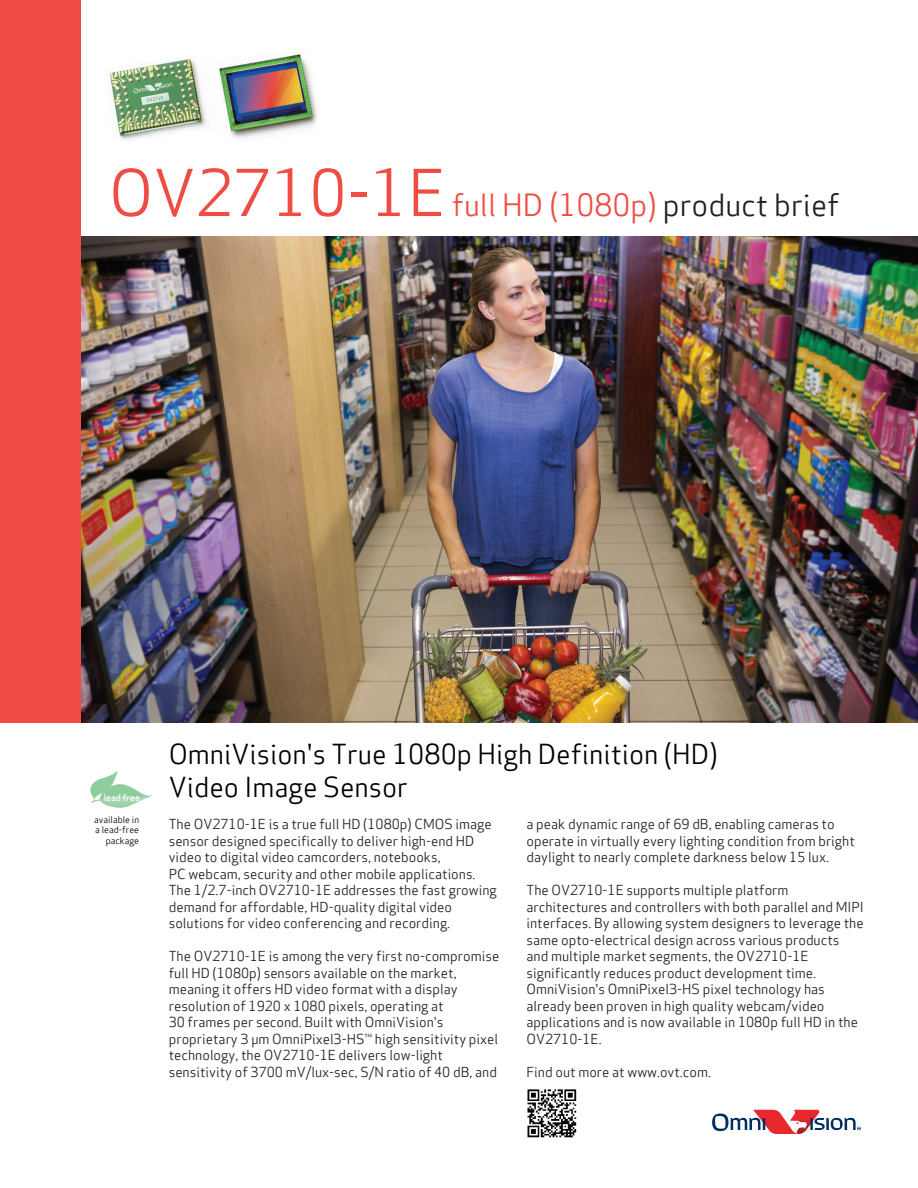
<style>
.page{position:relative;width:918px;height:1188px;background:#fff}
.page>*{position:absolute;margin:0;border:0;box-sizing:border-box;transform-origin:0 0}
.t1{font:30px "Apex Sans Book T";color:#ef4d44}
.t2{font:27px/32.2px "Apex Sans Book T";color:#000}
.t3{font:13.5px/16.5px "Apex Sans Book T";color:#231f20}
.t4{font:9.15px "Apex Sans Medium T";color:#fff}
.t5{font:9px/10.5px "Apex Sans Book T";color:#000;text-align:right}
.s1{font-size:63px}
.s2{color:#231f20}
</style>
<div class="page">
<img style="left:81px;top:236px;width:837px;height:486px">
<img style="left:109px;top:54px;width:209px;height:86px">
<div style="left:0;top:0;width:81px;height:722px;background:#ef4d44"></div>
<svg style="left:90px;top:770px;width:63px;height:38px"></svg>
<svg style="left:712px;top:1110px;width:149px;height:24px"></svg>
<img style="left:527px;top:1089px;width:50px;height:49px">
<h1 class="t1" style="left:109px;top:192px;width:732px"><span class="s1">OV2710-1E</span> full HD (1080p) <span class="s2">product brief</span></h1>
<h2 class="t2" style="left:169px;top:741px;width:550px">OmniVision's True 1080p High Definition (HD)<br>Video Image Sensor</h2>
<p class="t4" style="left:104px;top:794px;width:38px">lead free</p>
<p class="t5" style="left:94px;top:815px;width:47px">available in a lead-free package</p>
<p class="t3" style="left:169px;top:817px;width:330px">The OV2710-1E is a true full HD (1080p) CMOS image sensor designed specifically to deliver high-end HD video to digital video camcorders, notebooks,<br>PC webcam, security and other mobile applications.<br>The 1/2.7-inch OV2710-1E addresses the fast growing demand for affordable, HD-quality digital video solutions for video conferencing and recording.</p>
<p class="t3" style="left:169px;top:949px;width:332px">The OV2710-1E is among the very first no-compromise full HD (1080p) sensors available on the market, meaning it offers HD video format with a display resolution of 1920 x 1080 pixels, operating at<br>30 frames per second. Built with OmniVision's proprietary 3 µm OmniPixel3-HS™ high sensitivity pixel technology, the OV2710-1E delivers low-light sensitivity of 3700 mV/lux-sec, S/N ratio of 40 dB, and</p>
<p class="t3" style="left:526px;top:817px;width:330px">a peak dynamic range of 69 dB, enabling cameras to operate in virtually every lighting condition from bright daylight to nearly complete darkness below 15 lux.</p>
<p class="t3" style="left:526px;top:883px;width:339px">The OV2710-1E supports multiple platform architectures and controllers with both parallel and MIPI interfaces. By allowing system designers to leverage the same opto-electrical design across various products and multiple market segments, the OV2710-1E significantly reduces product development time.<br>OmniVision's OmniPixel3-HS pixel technology has already been proven in high quality webcam/video applications and is now available in 1080p full HD in the OV2710-1E.</p>
<p class="t3" style="left:526px;top:1065px;width:186px">Find out more at www.ovt.com.</p>
</div>
